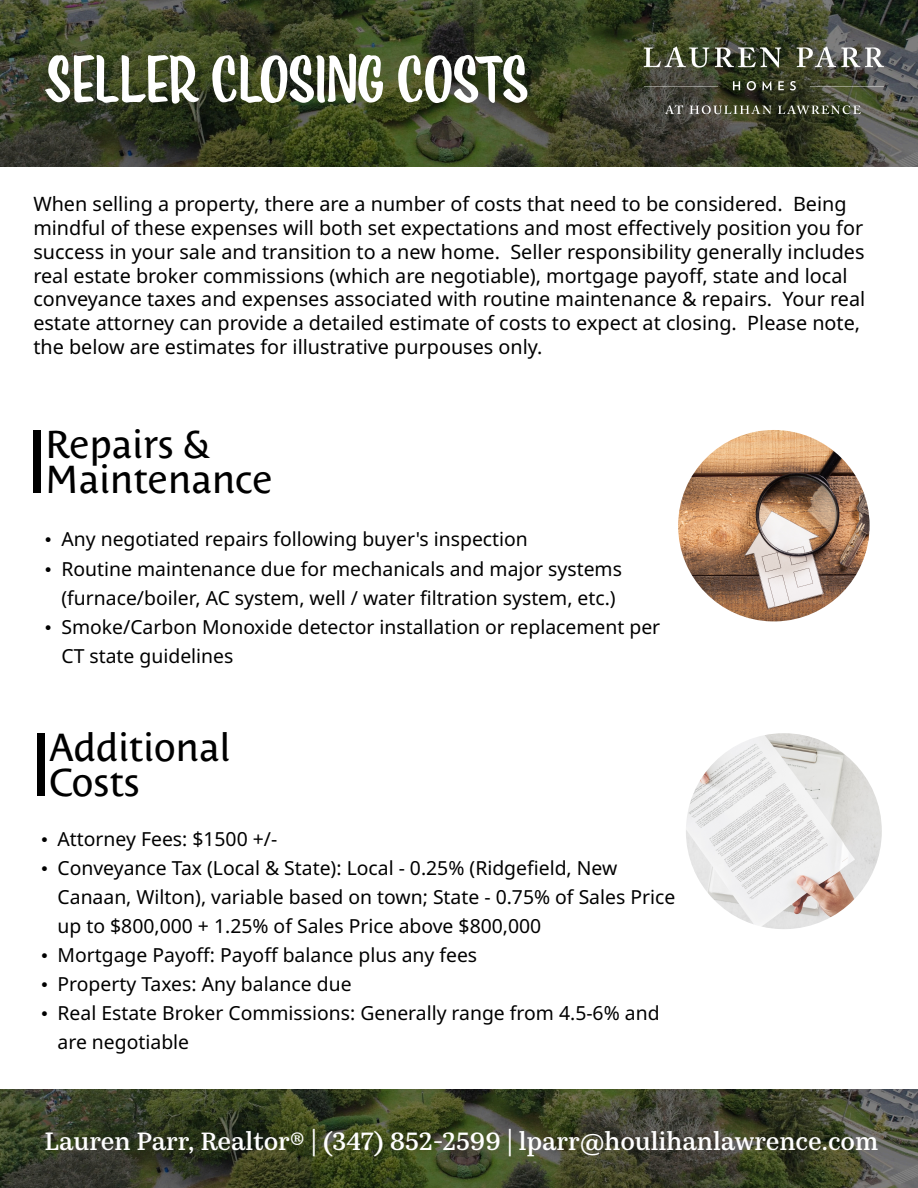
<style>
.page{position:relative;width:918px;height:1188px;background:#fff}
.page>*{position:absolute;margin:0;border:0;box-sizing:border-box;transform-origin:0 0}
.t1{font:61.2px "Eds Market Narrow";color:#fff}
.t2{font:38.55px/34.8px "Costa Std";color:#000}
.t3{font:500 25.2px "Kazimir Text";color:#fff}
.t4{font:19.8px/23.7px "Noto Sans";color:#000}
.t5{font:19.35px/29.1px "Noto Sans";color:#000}
.s1{font-family:"Times New Roman"}
</style>
<div class="page">
<div style="left:33px;top:430px;width:8px;height:62px;background:#000"></div>
<div style="left:37px;top:733px;width:8px;height:62px;background:#000"></div>
<img style="left:686px;top:733px;width:196px;height:196px;border-radius:97px">
<img style="left:0;top:0;width:612px;height:167px">
<img style="left:612px;top:0;width:306px;height:167px">
<img style="left:0;top:1089px;width:918px;height:99px">
<img style="left:678px;top:430px;width:192px;height:191px;border-radius:95px">
<h1 class="t1" style="left:44px;top:37px;width:485px">SELLER CLOSING COSTS</h1>
<p class="t4" style="left:33px;top:193px;width:834px">When selling a property, there are a number of costs that need to be considered. Being mindful of these expenses will both set expectations and most effectively position you for success in your sale and transition to a new home. Seller responsibility generally includes real estate broker commissions (which are negotiable), mortgage payoff, state and local conveyance taxes and expenses associated with routine maintenance &amp; repairs. Your real estate attorney can provide a detailed estimate of costs to expect at closing. Please note, the below are estimates for illustrative purpouses only.</p>
<h2 class="t2" style="left:45px;top:427px;width:229px">Repairs &amp;<br>Maintenance</h2>
<p class="t5" style="left:45px;top:525px;width:484px"><span class="s1">•</span> Any negotiated repairs following buyer's inspection</p>
<p class="t5" style="left:45px;top:554px;width:579px;text-align:center"><span class="s1">•</span> Routine maintenance due for mechanicals and major systems (furnace/boiler, AC system, well / water filtration system, etc.)</p>
<p class="t5" style="left:61px;top:612px;width:600px;text-indent:-16px"><span class="s1">•</span> Smoke/Carbon Monoxide detector installation or replacement per<br>CT state guidelines</p>
<h2 class="t2" style="left:49px;top:730px;width:183px">Additional<br>Costs</h2>
<p class="t5" style="left:41px;top:825px;width:238px"><span class="s1">•</span> Attorney Fees: $1500 +/-</p>
<p class="t5" style="left:58px;top:854px;width:619px;text-indent:-16px"><span class="s1">•</span> Conveyance Tax (Local &amp; State): Local - 0.25% (Ridgefield, New<br>Canaan, Wilton), variable based on town; State - 0.75% of Sales Price up to $800,000 + 1.25% of Sales Price above $800,000</p>
<p class="t5" style="left:41px;top:941px;width:438px"><span class="s1">•</span> Mortgage Payoff: Payoff balance plus any fees</p>
<p class="t5" style="left:41px;top:970px;width:312px"><span class="s1">•</span> Property Taxes: Any balance due</p>
<p class="t5" style="left:58px;top:999px;width:604px;text-indent:-16px"><span class="s1">•</span> Real Estate Broker Commissions: Generally range from 4.5-6% and are negotiable</p>
<h3 class="t3" style="left:45px;top:1122px;width:835px">Lauren Parr, Realtor® | (347) 852-2599 | lparr@houlihanlawrence.com</h3>
</div>
